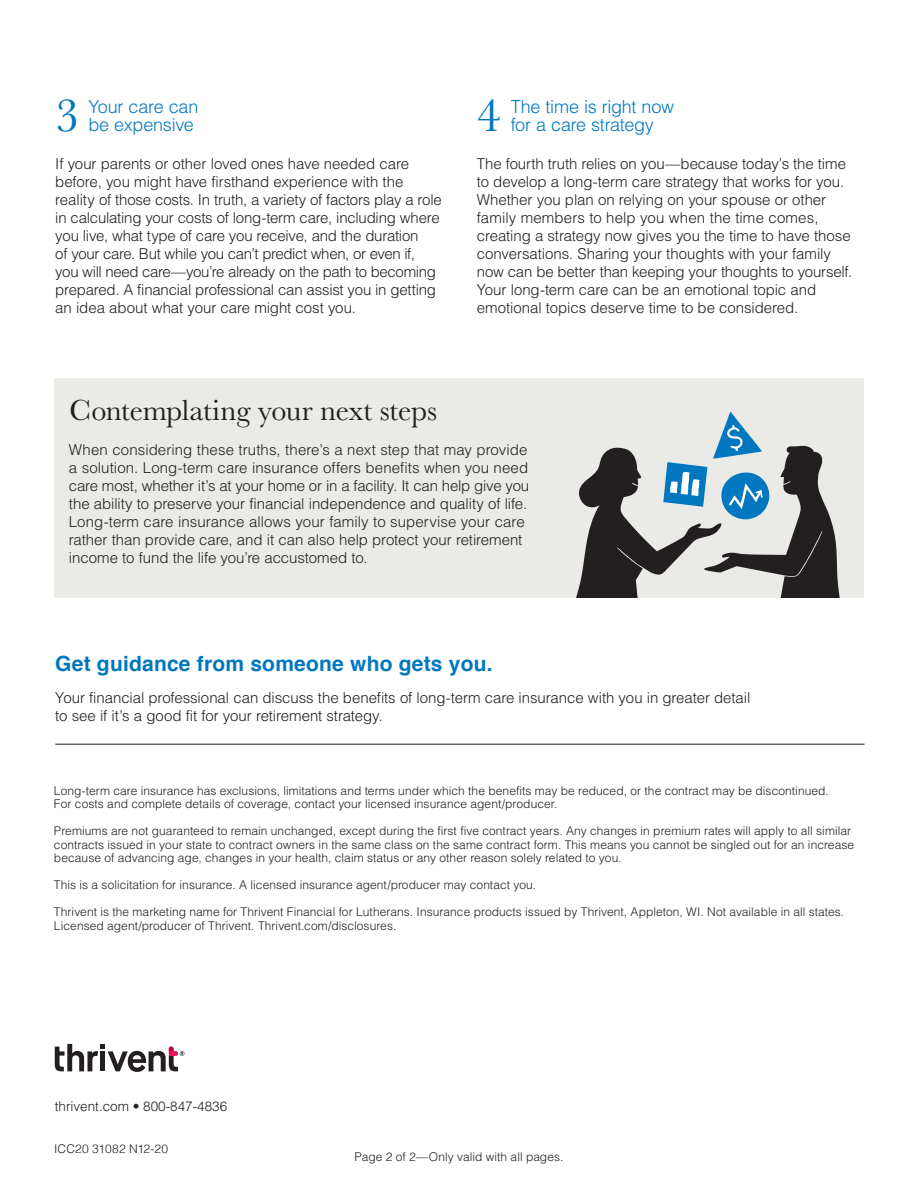
<style>
.page{position:relative;width:918px;height:1188px;background:#fff}
.page>*{position:absolute;margin:0;border:0;box-sizing:border-box;transform-origin:0 0}
.t1{font:48px "Baskerville URW";color:#0077bf}
.Body_text{font:30px "Baskerville URW";letter-spacing:-.005em;color:#231f20}
.t2{font:700 21px "Helvetica";letter-spacing:.01em;color:#0077bf}
._4_truths{font:300 18px/18px "Helvetica LT Pro";letter-spacing:-.015em;color:#0077bf}
._4_truths-2{font:300 15px/18px "Helvetica LT Pro";letter-spacing:-.01em;color:#231f20}
.Body_text-2{font:300 15px/18px "Helvetica LT Pro";color:#231f20}
.t3{font:300 13.5px "Helvetica LT Pro";color:#231f20}
.t4{font:300 12px/13.5px "Helvetica LT Pro";letter-spacing:.005em;color:#231f20}
.t5{font:300 12px "Helvetica";letter-spacing:.015em;color:#231f20}
</style>
<div class="page">
<div style="left:54px;top:378px;width:809px;height:219px;background:#eaeae7"></div>
<svg style="left:576px;top:411px;width:264px;height:186px"></svg>
<svg style="left:55px;top:1044px;width:129px;height:28px"></svg>
<hr style="left:55px;top:744px;width:810px;height:1px;background:#231f20">
<p class="t1" style="left:55px;top:82px;width:26px">3</p>
<p class="t1" style="left:477px;top:82px;width:26px">4</p>
<p class="_4_truths" style="left:88px;top:97px;width:111px">Your care can be expensive</p>
<p class="_4_truths-2" style="left:55px;top:155px;width:388px">If your parents or other loved ones have needed care before, you might have firsthand experience with the reality of those costs. In truth, a variety of factors play a role in calculating your costs of long-term care, including where you live, what type of care you receive, and the duration<br>of your care. But while you can’t predict when, or even if, you will need care—you’re already on the path to becoming prepared. A financial professional can assist you in getting an idea about what your care might cost you.</p>
<p class="_4_truths" style="left:511px;top:97px;width:165px">The time is right now for a care strategy</p>
<p class="_4_truths-2" style="left:477px;top:155px;width:377px">The fourth truth relies on you—because today’s the time to develop a long-term care strategy that works for you.<br>Whether you plan on relying on your spouse or other family members to help you when the time comes, creating a strategy now gives you the time to have those conversations. Sharing your thoughts with your family now can be better than keeping your thoughts to yourself.<br>Your long-term care can be an emotional topic and emotional topics deserve time to be considered.</p>
<p class="Body_text" style="left:70px;top:390px;width:369px">Contemplating your next steps</p>
<p class="Body_text-2" style="left:69px;top:441px;width:462px">When considering these truths, there’s a next step that may provide a solution. Long-term care insurance offers benefits when you need care most, whether it’s at your home or in a facility. It can help give you the ability to preserve your financial independence and quality of life.<br>Long-term care insurance allows your family to supervise your care rather than provide care, and it can also help protect your retirement income to fund the life you’re accustomed to.</p>
<p class="t2" style="left:55px;top:647px;width:439px">Get guidance from someone who gets you.</p>
<p class="_4_truths-2" style="left:55px;top:688px;width:697px">Your financial professional can discuss the benefits of long-term care insurance with you in greater detail to see if it’s a good fit for your retirement strategy.</p>
<p class="t4" style="left:54px;top:784px;width:776px">Long-term care insurance has exclusions, limitations and terms under which the benefits may be reduced, or the contract may be discontinued.<br>For costs and complete details of coverage, contact your licensed insurance agent/producer.</p>
<p class="t4" style="left:54px;top:824px;width:802px">Premiums are not guaranteed to remain unchanged, except during the first five contract years. Any changes in premium rates will apply to all similar contracts issued in your state to contract owners in the same class on the same contract form. This means you cannot be singled out for an increase because of advancing age, changes in your health, claim status or any other reason solely related to you.</p>
<p class="t4" style="left:54px;top:878px;width:484px">This is a solicitation for insurance. A licensed insurance agent/producer may contact you.</p>
<p class="t4" style="left:54px;top:905px;width:792px">Thrivent is the marketing name for Thrivent Financial for Lutherans. Insurance products issued by Thrivent, Appleton, WI. Not available in all states.<br>Licensed agent/producer of Thrivent. Thrivent.com/disclosures.</p>
<p class="t3" style="left:55px;top:1098px;width:174px">thrivent.com • 800-847-4836</p>
<p class="t5" style="left:54px;top:1139px;width:116px">ICC20 31082 N12-20</p>
<p class="t4" style="left:354px;top:1150px;width:211px">Page 2 of 2—Only valid with all pages.</p>
</div>
